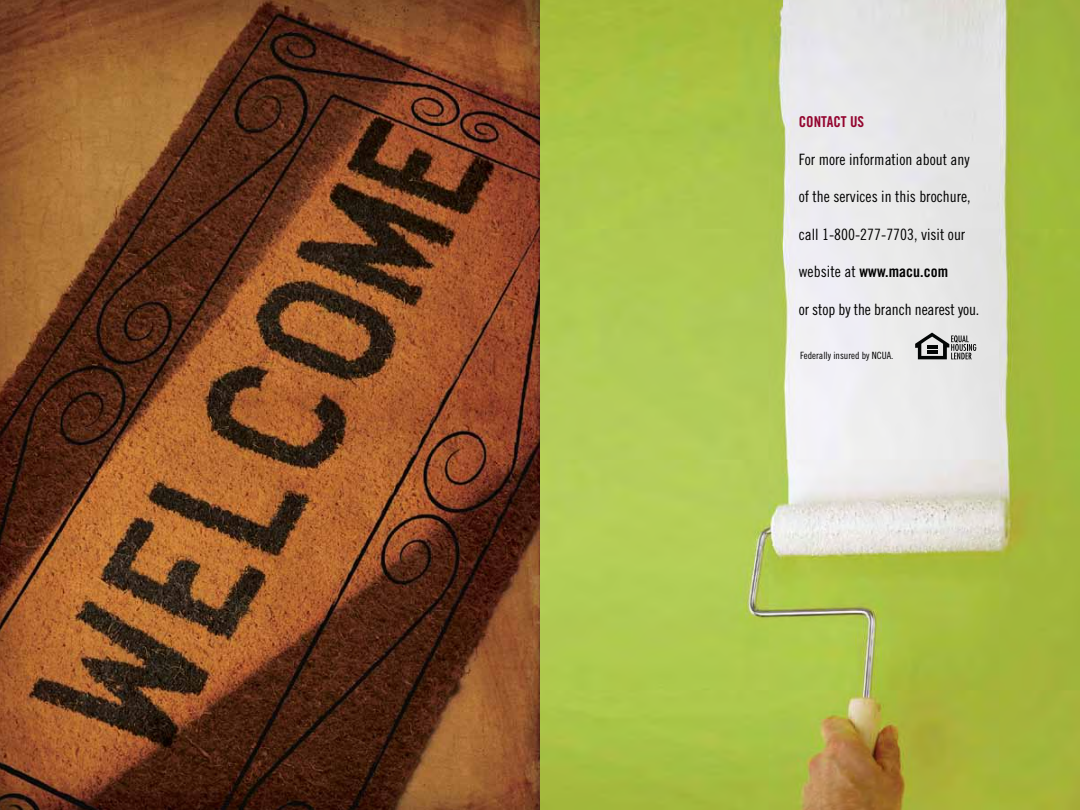
<style>
.page{position:relative;width:1080px;height:810px;background:#fff}
.page>*{position:absolute;margin:0;border:0;box-sizing:border-box;transform-origin:0 0}
.t1{font:15.62px "Trade Gothic Cond Eighteen";color:#000}
.t2{font:15.62px "Trade Gothic Bold Cond Twenty";letter-spacing:.005em;color:#000}
.t3{font:15px "Trade Gothic Bold Cond Twenty";color:#94052f}
.t4{font:10px "Trade Gothic Cond Eighteen";color:#000}
.s1{font-family:"Trade Gothic Cond Eighteen"}
</style>
<div class="page">
<img style="left:0;top:0;width:1080px;height:810px">
<svg style="left:915px;top:333px;width:61px;height:26px;background:#919292"></svg>
<p class="t3" style="left:799px;top:113px;width:67px">CONTACT US</p>
<p class="t1" style="left:799px;top:150px;width:172px">For more information about any</p>
<p class="t1" style="left:799px;top:187px;width:173px">of the services in this brochure,</p>
<p class="t1" style="left:799px;top:225px;width:168px">call 1-800-277-7703, visit our</p>
<p class="t2" style="left:799px;top:262px;width:151px"><span class="s1">website at</span> www.macu.com</p>
<p class="t1" style="left:799px;top:300px;width:182px">or stop by the branch nearest you.</p>
<p class="t4" style="left:800px;top:350px;width:95px">Federally insured by NCUA.</p>
</div>
